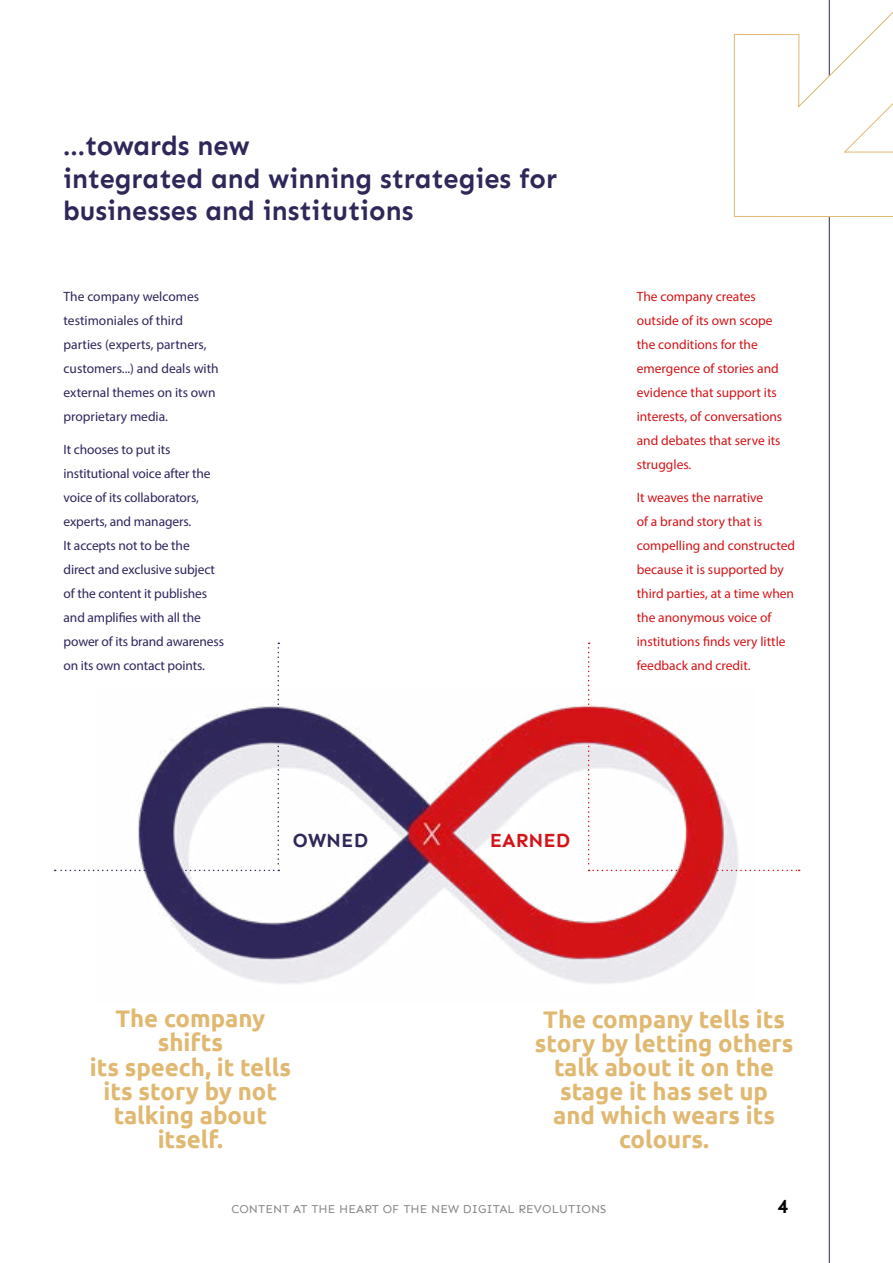
<style>
.page{position:relative;width:893px;height:1263px;background:#fff}
.page>*{position:absolute;margin:0;border:0;box-sizing:border-box;transform-origin:0 0}
.x_BULLETS{font:700 27px "Sen";color:#2e275a}
.x_BULLETS-2{font:700 24px/24px "Ubuntu";color:#e1b870;text-align:center}
.x_BULLETS-3{font:700 19.5px "Sen";color:#d31418}
.x_BULLETS-4{font:700 19.5px "Sen";color:#2e275a}
.t1{font:700 19.5px "Sen";color:#000}
.x_BULLETS-5{font:13.5px/24px "Myriad Pro";letter-spacing:-.01em;color:#30245d}
.x_BULLETS-6{font:13.5px/24px "Myriad Pro";color:#d31418}
.t2{font:12px "Sen";letter-spacing:.01em;color:#878787}
</style>
<div class="page">
<hr style="left:829px;top:0;width:1px;height:1263px;background:#2e275a">
<img style="left:98px;top:705px;width:657px;height:279px">
<svg style="left:588px;top:642px;width:212px;height:229px"></svg>
<svg style="left:55px;top:642px;width:224px;height:229px"></svg>
<svg style="left:733px;top:11px;width:160px;height:206px"></svg>
<p class="x_BULLETS" style="left:63px;top:131px;width:188px">...towards new</p>
<p class="x_BULLETS" style="left:63px;top:163px;width:495px">integrated and winning strategies for</p>
<p class="x_BULLETS" style="left:63px;top:196px;width:352px">businesses and institutions</p>
<p class="x_BULLETS-5" style="left:64px;top:285px;width:157px">The company welcomes testimoniales of third parties (experts, partners, customers...) and deals with external themes on its own proprietary media.</p>
<p class="x_BULLETS-5" style="left:64px;top:437px;width:162px">It chooses to put its institutional voice after the voice of its collaborators, experts, and managers.<br>It accepts not to be the direct and exclusive subject of the content it publishes and amplifies with all the power of its brand awareness on its own contact points.</p>
<p class="x_BULLETS-4" style="left:293px;top:829px;width:77px">OWNED</p>
<p class="x_BULLETS-3" style="left:490px;top:829px;width:82px">EARNED</p>
<p class="x_BULLETS-6" style="left:637px;top:285px;width:147px">The company creates outside of its own scope the conditions for the emergence of stories and evidence that support its interests, of conversations and debates that serve its struggles.</p>
<p class="x_BULLETS-6" style="left:637px;top:485px;width:160px">It weaves the narrative<br>of a brand story that is compelling and constructed because it is supported by third parties, at a time when the anonymous voice of institutions finds very little feedback and credit.</p>
<p class="x_BULLETS-2" style="left:115px;top:1006px;width:151px">The company shifts</p>
<p class="x_BULLETS-2" style="left:90px;top:1055px;width:203px">its speech, it tells its story by not talking about itself.</p>
<p class="x_BULLETS-2" style="left:535px;top:1007px;width:260px">The company tells its story by letting others talk about it on the stage it has set up<br>and which wears its colours.</p>
<p class="t2" style="left:231px;top:1202px;width:376px">CONTENT AT THE HEART OF THE NEW DIGITAL REVOLUTIONS</p>
<h3 class="t1" style="left:777px;top:1195px;width:12px">4</h3>
</div>
